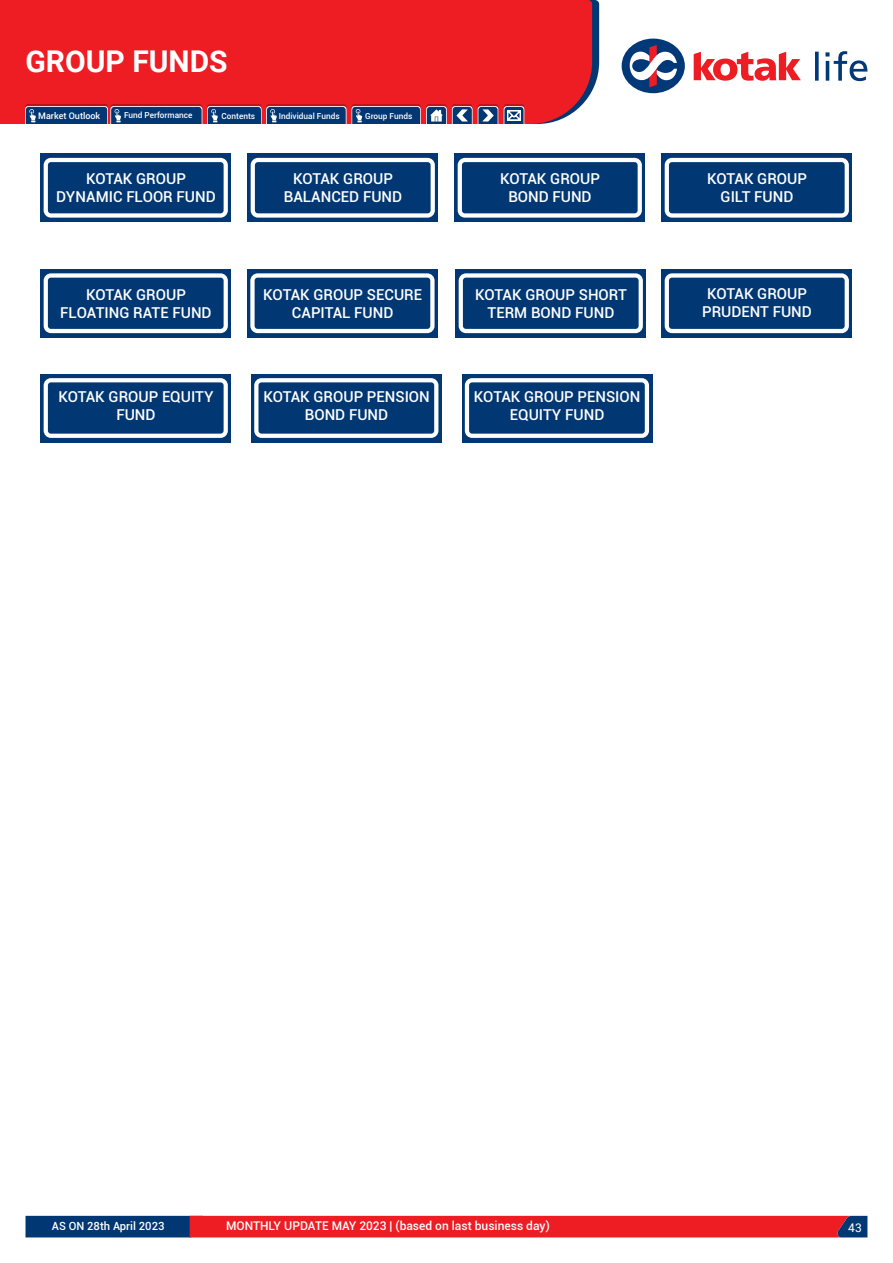
<style>
.page{position:relative;width:893px;height:1263px;background:#fff}
.page>*{position:absolute;margin:0;border:0;box-sizing:border-box;transform-origin:0 0}
.t1{font:700 30px "Roboto";color:#fff}
.t2{font:500 15px/18px "Roboto";color:#fff;text-align:center}
.t3{font:500 12px "Roboto";color:#fff}
.t4{font:12px "Roboto";color:#fff}
.t5{font:500 11.25px "Roboto";color:#fff}
.t6{font:500 9px "Roboto";color:#fff}
.t7{font:500 8.25px "Roboto";color:#fff}
</style>
<div class="page">
<div style="left:0;top:0;width:592px;height:124px;background:#ee1d23"></div>
<div style="left:622px;top:39px;width:63px;height:54px;background:#003878;border-radius:50%"></div>
<svg style="left:630px;top:45px;width:47px;height:42px"></svg>
<svg style="left:694px;top:52px;width:107px;height:29px"></svg>
<svg style="left:815px;top:51px;width:52px;height:30px"></svg>
<svg style="left:504px;top:104px;width:20px;height:20px"></svg>
<svg style="left:26px;top:1216px;width:841px;height:21px;background:#b82335"></svg>
<svg style="left:41px;top:154px;width:190px;height:68px;background:#063c77"></svg>
<div style="left:44px;top:158px;width:184px;height:60px;background:#fff;border-radius:7px"></div>
<div style="left:48px;top:162px;width:176px;height:51px;background:#013874;border-radius:3px"></div>
<svg style="left:248px;top:154px;width:190px;height:68px;background:#063c77"></svg>
<div style="left:251px;top:158px;width:184px;height:60px;background:#fff;border-radius:7px"></div>
<div style="left:255px;top:162px;width:176px;height:51px;background:#013874;border-radius:3px"></div>
<svg style="left:455px;top:154px;width:190px;height:68px;background:#063c77"></svg>
<div style="left:458px;top:158px;width:184px;height:60px;background:#fff;border-radius:7px"></div>
<div style="left:462px;top:162px;width:176px;height:51px;background:#013874;border-radius:3px"></div>
<svg style="left:662px;top:154px;width:190px;height:68px;background:#063c76"></svg>
<div style="left:665px;top:158px;width:184px;height:60px;background:#fff;border-radius:7px"></div>
<div style="left:669px;top:162px;width:176px;height:51px;background:#013874;border-radius:3px"></div>
<svg style="left:41px;top:269px;width:190px;height:68px;background:#063c77"></svg>
<div style="left:44px;top:273px;width:184px;height:60px;background:#fff;border-radius:7px"></div>
<div style="left:48px;top:278px;width:176px;height:51px;background:#013874;border-radius:3px"></div>
<div style="left:41px;top:374px;width:190px;height:68px;background:#013874"></div>
<div style="left:44px;top:378px;width:184px;height:60px;background:#fff;border-radius:7px"></div>
<div style="left:48px;top:382px;width:176px;height:52px;background:#013874;border-radius:3px"></div>
<div style="left:247px;top:269px;width:191px;height:68px;background:#013874"></div>
<svg style="left:250px;top:273px;width:185px;height:60px;background:#e5ebf1"></svg>
<div style="left:255px;top:278px;width:175px;height:51px;background:#013874;border-radius:3px"></div>
<svg style="left:455px;top:269px;width:191px;height:68px;background:#063c77"></svg>
<div style="left:459px;top:273px;width:184px;height:60px;background:#fff;border-radius:7px"></div>
<div style="left:463px;top:278px;width:176px;height:51px;background:#013874;border-radius:3px"></div>
<svg style="left:662px;top:269px;width:190px;height:68px;background:#063c77"></svg>
<div style="left:665px;top:273px;width:184px;height:60px;background:#fff;border-radius:7px"></div>
<div style="left:669px;top:278px;width:176px;height:51px;background:#013874;border-radius:3px"></div>
<svg style="left:25px;top:104px;width:473px;height:20px;background:#3f4874"></svg>
<div style="left:251px;top:374px;width:191px;height:68px;background:#013874"></div>
<div style="left:254px;top:378px;width:184px;height:60px;background:#fff;border-radius:7px"></div>
<div style="left:258px;top:382px;width:176px;height:52px;background:#013874;border-radius:3px"></div>
<div style="left:462px;top:374px;width:190px;height:68px;background:#013874"></div>
<div style="left:465px;top:378px;width:184px;height:60px;background:#fff;border-radius:7px"></div>
<div style="left:469px;top:382px;width:176px;height:52px;background:#013874;border-radius:3px"></div>
<p class="t1" style="left:26px;top:40px;width:204px">GROUP FUNDS</p>
<p class="t6" style="left:38px;top:109px;width:64px">Market Outlook</p>
<p class="t7" style="left:124px;top:110px;width:70px">Fund Performance</p>
<p class="t7" style="left:222px;top:110px;width:35px">Contents</p>
<p class="t7" style="left:279px;top:110px;width:62px">Individual Funds</p>
<p class="t7" style="left:365px;top:110px;width:49px">Group Funds</p>
<p class="t2" style="left:86px;top:169px;width:101px">KOTAK GROUP</p>
<p class="t2" style="left:56px;top:187px;width:161px">DYNAMIC FLOOR FUND</p>
<p class="t2" style="left:293px;top:169px;width:101px">KOTAK GROUP</p>
<p class="t2" style="left:284px;top:187px;width:120px">BALANCED FUND</p>
<p class="t2" style="left:500px;top:169px;width:101px">KOTAK GROUP</p>
<p class="t2" style="left:508px;top:187px;width:85px">BOND FUND</p>
<p class="t2" style="left:707px;top:169px;width:101px">KOTAK GROUP</p>
<p class="t2" style="left:721px;top:187px;width:74px">GILT FUND</p>
<p class="t2" style="left:86px;top:285px;width:101px">KOTAK GROUP</p>
<p class="t2" style="left:60px;top:303px;width:153px">FLOATING RATE FUND</p>
<p class="t2" style="left:58px;top:387px;width:157px">KOTAK GROUP EQUITY<br>FUND</p>
<p class="t2" style="left:263px;top:285px;width:160px">KOTAK GROUP SECURE<br>CAPITAL FUND</p>
<p class="t2" style="left:475px;top:285px;width:153px">KOTAK GROUP SHORT<br>TERM BOND FUND</p>
<p class="t2" style="left:707px;top:284px;width:101px">KOTAK GROUP</p>
<p class="t2" style="left:702px;top:302px;width:111px">PRUDENT FUND</p>
<p class="t2" style="left:263px;top:387px;width:168px">KOTAK GROUP PENSION<br>BOND FUND</p>
<p class="t2" style="left:474px;top:387px;width:168px">KOTAK GROUP PENSION<br>EQUITY FUND</p>
<p class="t5" style="left:52px;top:1218px;width:114px">AS ON 28th April 2023</p>
<p class="t3" style="left:226px;top:1217px;width:325px">MONTHLY UPDATE MAY 2023 | (based on last business day)</p>
<p class="t4" style="left:848px;top:1219px;width:15px">43</p>
</div>
